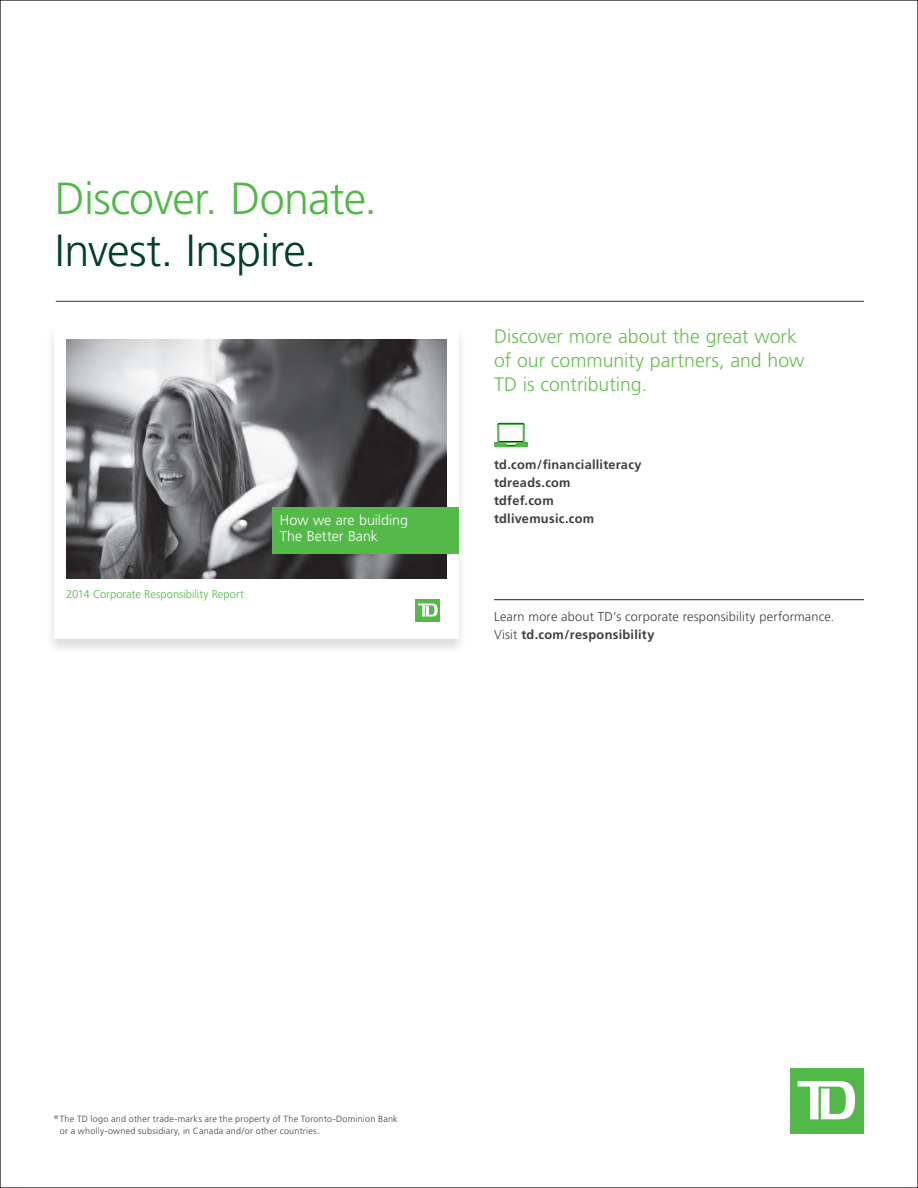
<style>
.page{position:relative;width:918px;height:1188px;background:#fff}
.page>*{position:absolute;margin:0;border:0;box-sizing:border-box;transform-origin:0 0}
.Summary_header{font:300 45px/52.5px "Frutiger";letter-spacing:-.02em;color:#51b948}
.TD_Body_Copy{font:300 19.5px/24px "Frutiger";color:#69be55}
.t1{font:300 14.25px "Frutiger";color:#fff}
.TD_Body_Copy-2{font:300 12.75px/18px "Frutiger";letter-spacing:.015em;color:#3e3e3f}
.TD_Body_Copy-3{font:700 12.75px/18px "Frutiger";letter-spacing:.02em;color:#3e3e3f}
.t2{font:300 11.25px "Frutiger";letter-spacing:-.005em;color:#54b948}
.TD_Body_Copy-4{font:300 9px/12px "Frutiger";letter-spacing:.025em;color:#3e3e3f}
.s1{color:#004026}
.s2{font-weight:700}
</style>
<div class="page">
<svg style="left:494px;top:423px;width:34px;height:24px"></svg>
<div style="left:45px;top:326px;width:422px;height:329px;background:#231f20;opacity:.15"></div>
<div style="left:54px;top:328px;width:405px;height:311px;background:#fff"></div>
<img style="left:66px;top:339px;width:380px;height:239px">
<div style="left:415px;top:599px;width:25px;height:22px;background:#54b948"></div>
<svg style="left:418px;top:604px;width:20px;height:13px"></svg>
<div style="left:272px;top:507px;width:187px;height:47px;background:#54b948"></div>
<hr style="left:494px;top:599px;width:370px;height:1px;background:#231f20">
<hr style="left:56px;top:301px;width:808px;height:1px;background:#3e3e3f">
<div style="left:790px;top:1068px;width:73px;height:66px;background:#51b948"></div>
<svg style="left:798px;top:1081px;width:57px;height:38px"></svg>
<p class="Summary_header" style="left:55px;top:173px;width:324px">Discover. Donate.<br><span class="s1">Invest. Inspire.</span></p>
<p class="TD_Body_Copy" style="left:494px;top:324px;width:312px">Discover more about the great work of our community partners, and how<br>TD is contributing.</p>
<p class="TD_Body_Copy-3" style="left:494px;top:455px;width:149px">td.com/financialliteracy tdreads.com<br>tdfef.com</p>
<p class="t2" style="left:66px;top:587px;width:179px">2014 Corporate Responsibility Report</p>
<p class="t1" style="left:280px;top:512px;width:130px">How we are building</p>
<p class="TD_Body_Copy-3" style="left:494px;top:509px;width:102px">tdlivemusic.com</p>
<p class="t1" style="left:280px;top:528px;width:100px">The Better Bank</p>
<p class="TD_Body_Copy-2" style="left:494px;top:608px;width:342px">Learn more about TD’s corporate responsibility performance.<br>Visit <span class="s2">td.com/responsibility</span></p>
<p class="TD_Body_Copy-4" style="left:60px;top:1113px;width:340px;text-indent:-6px"><sup>®</sup> The TD logo and other trade-marks are the property of The Toronto-Dominion Bank or a wholly-owned subsidiary, in Canada and/or other countries.</p>
</div>
